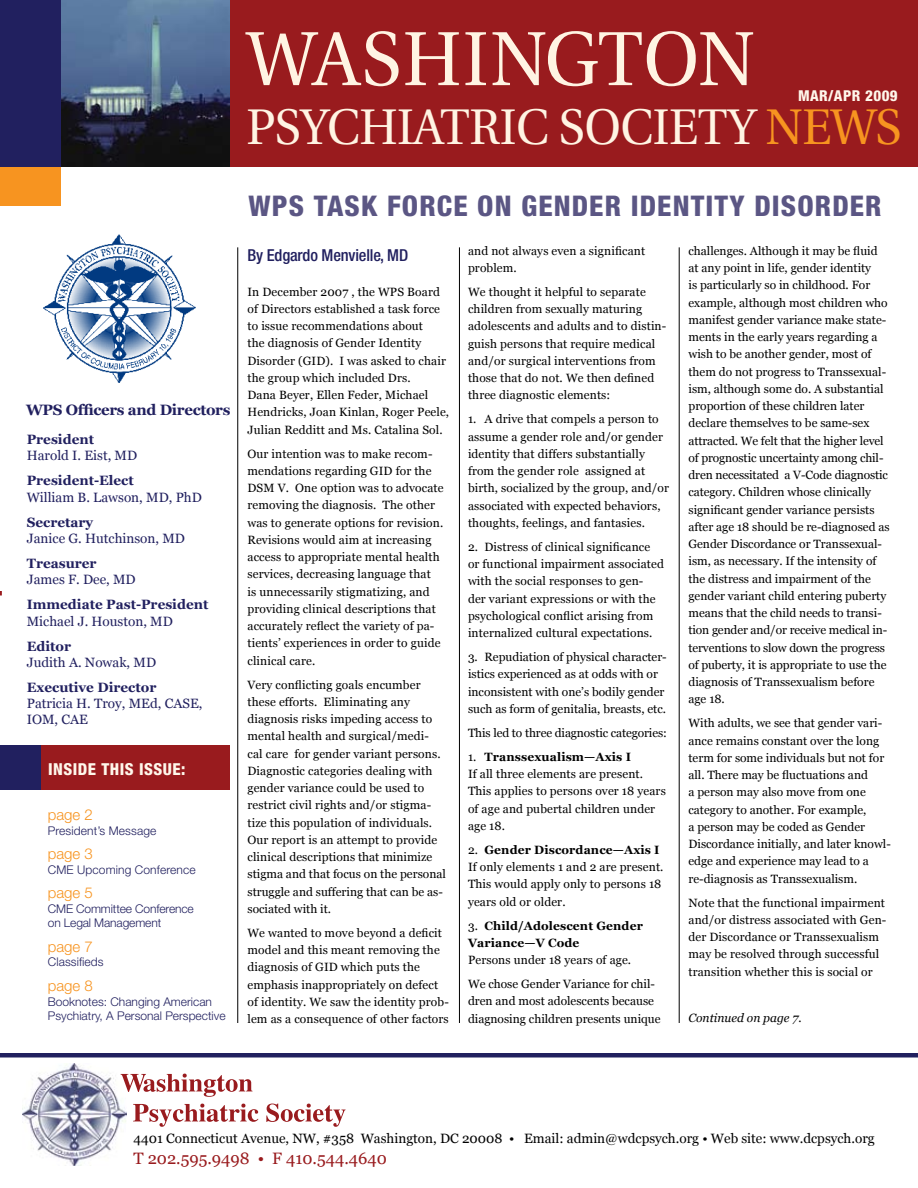
<style>
.page{position:relative;width:918px;height:1188px;background:#fff}
.page>*{position:absolute;margin:0;border:0;box-sizing:border-box;transform-origin:0 0}
.t1{font:76.5px "Utopia";color:#fff4e3;scale:.96 1}
.t2{font:49.95px "Utopia";letter-spacing:-.01em;color:#fff4e3;scale:.96 1}
.t3{font:800 condensed 28.5px "Helvetica Neue";letter-spacing:.04em;color:#5b5684}
.t4{font:16.5px "Georgia";color:#991b1e}
.t5{font:500 condensed 16.5px "Helvetica Neue";letter-spacing:-.01em;color:#21205f}
.t6{font:800 condensed 16.5px "Helvetica Neue";letter-spacing:.03em;color:#fff7eb}
.t7{font:300 15px "Helvetica Neue";color:#f79420}
.t8{font:700 15px "Georgia";letter-spacing:-.02em;color:#21205f}
.t9{font:800 condensed 15px "Helvetica Neue";letter-spacing:.03em;color:#fff7eb}
.t10{font:13.5px/16.2px "Georgia";color:#21205f}
.t11{font:13.5px "Georgia";color:#000}
.t12{font:700 13.5px "Georgia";color:#21205f}
.t13{font:12px/17.2px "Georgia";letter-spacing:.01em;color:#000}
.t14{font:300 12px/14.4px "Helvetica Neue";color:#21205f}
.t15{font:700 12px/17.2px "Georgia";letter-spacing:.01em;color:#000}
.t16{font:12px "Georgia";letter-spacing:-.01em;color:#000}
.t17{font:italic 12px "Georgia";color:#000}
.s1{color:#f79420}
.s2{font-weight:700}
.s3{font-weight:400}
</style>
<div class="page">
<div style="left:230px;top:0;width:688px;height:168px;background:#991b1e"></div>
<svg style="left:133px;top:1104px;width:125px;height:23px"></svg>
<svg style="left:266px;top:1104px;width:80px;height:23px"></svg>
<img style="left:22px;top:1064px;width:104px;height:102px">
<svg style="left:121px;top:1074px;width:131px;height:23px"></svg>
<hr style="left:459px;top:247px;width:1px;height:776px;background:#000">
<hr style="left:679px;top:247px;width:1px;height:776px;background:#000">
<img style="left:61px;top:0;width:169px;height:167px">
<div style="left:0;top:0;width:61px;height:168px;background:#21205f"></div>
<div style="left:39px;top:745px;width:191px;height:45px;background:#991b1e"></div>
<div style="left:0;top:745px;width:40px;height:45px;background:#21205f"></div>
<hr style="left:237px;top:247px;width:1px;height:776px;background:#000">
<img style="left:44px;top:234px;width:151px;height:148px">
<div style="left:0;top:168px;width:61px;height:38px;background:#f79420"></div>
<div style="left:0;top:1053px;width:918px;height:5px;background:#21205f"></div>
<h1 class="t1" style="left:246px;top:17px;width:531px">WASHINGTON</h1>
<h2 class="t2" style="left:246px;top:99px;width:684px">PSYCHIATRIC SOCIETY <span class="s1">NEWS</span></h2>
<p class="t9" style="left:798px;top:86px;width:101px">MAR/APR 2009</p>
<p class="t8" style="left:26px;top:401px;width:206px">WPS Officers and Directors</p>
<p class="t12" style="left:27px;top:432px;width:69px">President</p>
<p class="t10" style="left:27px;top:447px;width:112px">Harold I. Eist, MD</p>
<p class="t12" style="left:27px;top:473px;width:109px">President-Elect</p>
<p class="t10" style="left:27px;top:489px;width:177px">William B. Lawson, MD, PhD</p>
<p class="t12" style="left:27px;top:514px;width:68px">Secretary</p>
<p class="t10" style="left:27px;top:530px;width:160px">Janice G. Hutchinson, MD</p>
<p class="t12" style="left:27px;top:556px;width:71px">Treasurer</p>
<p class="t10" style="left:27px;top:571px;width:110px">James F. Dee, MD</p>
<p class="t12" style="left:27px;top:597px;width:183px">Immediate Past-President</p>
<p class="t10" style="left:27px;top:613px;width:148px">Michael J. Houston, MD</p>
<p class="t12" style="left:27px;top:638px;width:46px">Editor</p>
<p class="t10" style="left:27px;top:654px;width:131px">Judith A. Nowak, MD</p>
<p class="t12" style="left:27px;top:680px;width:131px">Executive Director</p>
<p class="t10" style="left:27px;top:695px;width:177px">Patricia H. Troy, MEd, CASE,<br>IOM, CAE</p>
<h3 class="t6" style="left:48px;top:759px;width:139px">INSIDE THIS ISSUE:</h3>
<p class="t7" style="left:48px;top:805px;width:47px">page 2</p>
<p class="t14" style="left:48px;top:823px;width:110px">President’s Message</p>
<p class="t7" style="left:48px;top:845px;width:47px">page 3</p>
<p class="t14" style="left:48px;top:862px;width:149px">CME Upcoming Conference</p>
<p class="t7" style="left:48px;top:884px;width:47px">page 5</p>
<p class="t14" style="left:48px;top:901px;width:147px">CME Committee Conference on Legal Management</p>
<p class="t7" style="left:48px;top:937px;width:47px">page 7</p>
<p class="t14" style="left:48px;top:955px;width:57px">Classifieds</p>
<p class="t7" style="left:48px;top:977px;width:47px">page 8</p>
<p class="t14" style="left:48px;top:994px;width:179px">Booknotes: Changing American<br>Psychiatry, A Personal Perspective</p>
<h3 class="t3" style="left:249px;top:188px;width:635px">WPS TASK FORCE ON GENDER IDENTITY DISORDER</h3>
<h3 class="t5" style="left:248px;top:245px;width:162px">By Edgardo Menvielle, MD</h3>
<p class="t13" style="left:468px;top:242px;width:179px">and not always even a significant problem.</p>
<p class="t13" style="left:468px;top:283px;width:200px">We thought it helpful to separate children from sexually maturing adolescents and adults and to distin&shy;guish persons that require medical and/or surgical interventions from those that do not. We then defined three diagnostic elements:</p>
<p class="t13" style="left:468px;top:411px;width:203px">1. A drive that compels a person to assume a gender role and/or gender identity that differs substantially from the gender role assigned at birth, socialized by the group, and/or associated with expected behaviors, thoughts, feelings, and fantasies.</p>
<p class="t13" style="left:468px;top:538px;width:197px">2. Distress of clinical significance or functional impairment associated with the social responses to gen&shy;der variant expressions or with the psychological conflict arising from internalized cultural expectations.</p>
<p class="t13" style="left:468px;top:648px;width:200px">3. Repudiation of physical character&shy;istics experienced as at odds with or inconsistent with one’s bodily gender such as form of genitalia, breasts, etc.</p>
<p class="t16" style="left:468px;top:726px;width:200px">This led to three diagnostic categories:</p>
<p class="t13" style="left:468px;top:748px;width:199px">1. <span class="s2">Transsexualism—Axis I<br></span>If all three elements are present.<br>This applies to persons over 18 years of age and pubertal children under age 18.</p>
<p class="t13" style="left:468px;top:841px;width:197px">2. <span class="s2">Gender Discordance—Axis I<br></span>If only elements 1 and 2 are present.<br>This would apply only to persons 18 years old or older.</p>
<p class="t15" style="left:468px;top:917px;width:176px"><span class="s3">3.</span> Child/Adolescent Gender<br>Variance—V Code</p>
<p class="t13" style="left:468px;top:948px;width:189px;line-height:24px">Persons under 18 years of age.<br>We chose Gender Variance for chil-</p>
<p class="t13" style="left:468px;top:993px;width:194px">dren and most adolescents because diagnosing children presents unique</p>
<p class="t13" style="left:248px;top:283px;width:203px">In December 2007 , the WPS Board of Directors established a task force to issue recommendations about<br>the diagnosis of Gender Identity Disorder (GID). I was asked to chair the group which included Drs.<br>Dana Beyer, Ellen Feder, Michael Hendricks, Joan Kinlan, Roger Peele, Julian Redditt and Ms. Catalina Sol.</p>
<p class="t13" style="left:248px;top:445px;width:198px">Our intention was to make recom&shy;mendations regarding GID for the DSM V. One option was to advocate removing the diagnosis. The other was to generate options for revision.<br>Revisions would aim at increasing access to appropriate mental health services, decreasing language that<br>is unnecessarily stigmatizing, and providing clinical descriptions that accurately reflect the variety of pa&shy;tients’ experiences in order to guide clinical care.</p>
<p class="t13" style="left:248px;top:676px;width:200px">Very conflicting goals encumber these efforts. Eliminating any diagnosis risks impeding access to mental health and surgical/medi&shy;cal care for gender variant persons.<br>Diagnostic categories dealing with gender variance could be used to restrict civil rights and/or stigma&shy;tize this population of individuals.<br>Our report is an attempt to provide clinical descriptions that minimize stigma and that focus on the personal struggle and suffering that can be as&shy;sociated with it.</p>
<p class="t13" style="left:248px;top:924px;width:203px">We wanted to move beyond a deficit model and this meant removing the diagnosis of GID which puts the emphasis inappropriately on defect of identity. We saw the identity prob&shy;lem as a consequence of other factors</p>
<p class="t13" style="left:688px;top:242px;width:203px">challenges. Although it may be fluid at any point in life, gender identity<br>is particularly so in childhood. For example, although most children who manifest gender variance make state&shy;ments in the early years regarding a wish to be another gender, most of them do not progress to Transsexual&shy;ism, although some do. A substantial proportion of these children later declare themselves to be same-sex attracted. We felt that the higher level of prognostic uncertainty among chil&shy;dren necessitated a V-Code diagnostic category. Children whose clinically significant gender variance persists after age 18 should be re-diagnosed as Gender Discordance or Transsexual&shy;ism, as necessary. If the intensity of the distress and impairment of the gender variant child entering puberty means that the child needs to transi&shy;tion gender and/or receive medical in&shy;terventions to slow down the progress of puberty, it is appropriate to use the diagnosis of Transsexualism before age 18.</p>
<p class="t13" style="left:688px;top:715px;width:204px">With adults, we see that gender vari&shy;ance remains constant over the long term for some individuals but not for all. There may be fluctuations and<br>a person may also move from one category to another. For example,<br>a person may be coded as Gender Discordance initially, and later knowl&shy;edge and experience may lead to a re-diagnosis as Transsexualism.</p>
<p class="t13" style="left:688px;top:894px;width:199px">Note that the functional impairment and/or distress associated with Gen&shy;der Discordance or Transsexualism may be resolved through successful transition whether this is social or</p>
<p class="t17" style="left:688px;top:1011px;width:115px">Continued on page 7.</p>
<p class="t11" style="left:134px;top:1131px;width:743px">4401 Connecticut Avenue, NW, #358 Washington, DC 20008 • Email: admin@wdcpsych.org • Web site: www.dcpsych.org</p>
<h3 class="t4" style="left:134px;top:1149px;width:255px">T 202.595.9498 • F 410.544.4640</h3>
</div>
